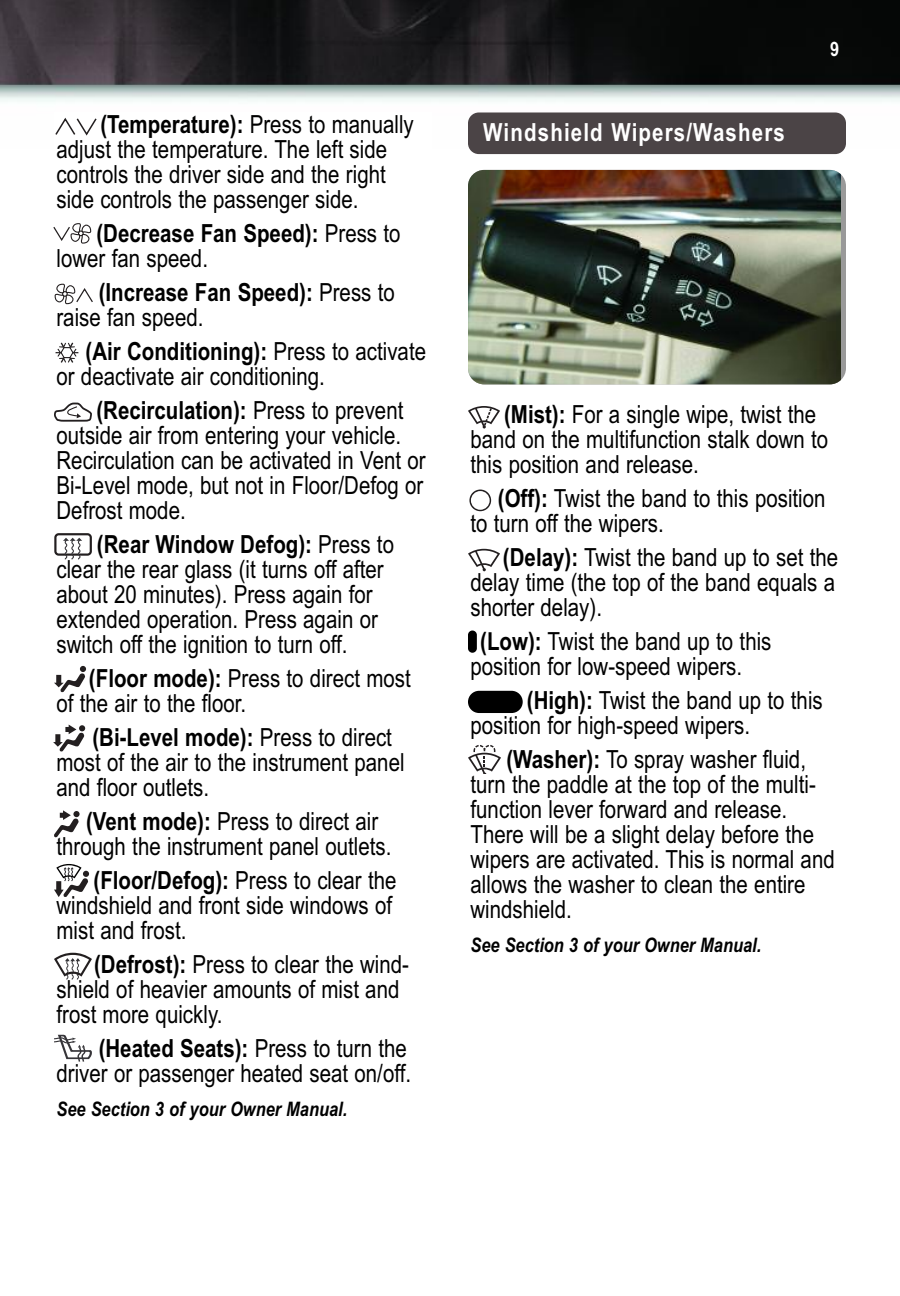
<style>
.page{position:relative;width:900px;height:1296px;background:#fff}
.page>*{position:absolute;margin:0;border:0;box-sizing:border-box;transform-origin:0 0}
.t1{font:25px/25px "Arial Narrow";color:#000}
.t2{font:700 25px "Arial Narrow";letter-spacing:.045em;color:#fff}
.t3{font:italic 700 20px "Arial Narrow";color:#000}
.t4{font:700 20px "Arial Narrow";color:#fff}
.s1{font-weight:700}
</style>
<div class="page">
<img style="left:0;top:0;width:900px;height:148px">
<div style="left:54px;top:112px;width:378px;height:1130px;background:#fff"></div>
<div style="left:468px;top:112px;width:378px;height:42px;background:#4b4446;border-radius:11px"></div>
<img style="left:468px;top:170px;width:372px;height:214px">
<svg style="left:54px;top:283px;width:39px;height:21px"></svg>
<svg style="left:56px;top:343px;width:22px;height:20px"></svg>
<svg style="left:54px;top:402px;width:38px;height:20px"></svg>
<div style="left:54px;top:533px;width:38px;height:23px;border:2px solid #231f20;border-radius:3px"></div>
<svg style="left:63px;top:538px;width:19px;height:21px"></svg>
<svg style="left:469px;top:490px;width:22px;height:21px"></svg>
<svg style="left:468px;top:745px;width:33px;height:29px"></svg>
<svg style="left:468px;top:549px;width:31px;height:22px"></svg>
<svg style="left:468px;top:406px;width:32px;height:23px"></svg>
<svg style="left:54px;top:666px;width:32px;height:26px"></svg>
<svg style="left:53px;top:725px;width:32px;height:26px"></svg>
<svg style="left:54px;top:810px;width:26px;height:27px"></svg>
<svg style="left:54px;top:864px;width:35px;height:33px"></svg>
<svg style="left:54px;top:953px;width:38px;height:26px"></svg>
<svg style="left:54px;top:1035px;width:38px;height:27px"></svg>
<svg style="left:53px;top:223px;width:39px;height:21px"></svg>
<svg style="left:55px;top:118px;width:42px;height:18px"></svg>
<div style="left:468px;top:631px;width:9px;height:22px;background:#000;border-radius:4px"></div>
<div style="left:468px;top:691px;width:55px;height:22px;background:#000;border-radius:11px"></div>
<p class="t1" style="left:56px;top:112px;width:359px;text-indent:44px"><span class="s1">(Temperature):</span> Press to manually adjust the temperature. The left side controls the driver side and the right side controls the passenger side.</p>
<p class="t1" style="left:56px;top:221px;width:346px;text-indent:40px"><span class="s1">(Decrease Fan Speed):</span> Press to lower fan speed.</p>
<p class="t1" style="left:56px;top:280px;width:340px;text-indent:42px"><span class="s1">(Increase Fan Speed):</span> Press to raise fan speed.</p>
<p class="t1" style="left:56px;top:339px;width:371px;text-indent:29px"><span class="s1">(Air Conditioning):</span> Press to activate or deactivate air conditioning.</p>
<p class="t1" style="left:56px;top:398px;width:371px;text-indent:40px"><span class="s1">(Recirculation):</span> Press to prevent outside air from entering your vehicle.<br>Recirculation can be activated in Vent or Bi-Level mode, but not in Floor/Defog or Defrost mode.</p>
<p class="t1" style="left:56px;top:532px;width:339px;text-indent:40px"><span class="s1">(Rear Window Defog):</span> Press to clear the rear glass (it turns off after about 20 minutes). Press again for extended operation. Press again or switch off the ignition to turn off.</p>
<p class="t1" style="left:56px;top:666px;width:356px;text-indent:32px"><span class="s1">(Floor mode):</span> Press to direct most of the air to the floor.</p>
<p class="t1" style="left:56px;top:725px;width:350px;text-indent:36px"><span class="s1">(Bi-Level mode):</span> Press to direct most of the air to the instrument panel and floor outlets.</p>
<p class="t1" style="left:56px;top:809px;width:337px;text-indent:30px"><span class="s1">(Vent mode):</span> Press to direct air through the instrument panel outlets.</p>
<p class="t1" style="left:57px;top:868px;width:342px;text-indent:37px"><span class="s1">(Floor/Defog):</span> Press to clear the windshield and front side windows of mist and frost.</p>
<p class="t1" style="left:57px;top:952px;width:354px;text-indent:38px"><span class="s1">(Defrost):</span> Press to clear the wind&shy;shield of heavier amounts of mist and frost more quickly.</p>
<p class="t1" style="left:56px;top:1036px;width:356px;text-align:right"><span class="s1">(Heated Seats):</span> Press to turn the driver or passenger heated seat on/off.</p>
<p class="t3" style="left:57px;top:1097px;width:292px">See Section 3 of your Owner Manual.</p>
<p class="t2" style="left:483px;top:117px;width:303px">Windshield Wipers/Washers</p>
<p class="t4" style="left:830px;top:37px;width:11px">9</p>
<p class="t1" style="left:470px;top:402px;width:359px;text-indent:34px"><span class="s1">(Mist):</span> For a single wipe, twist the band on the multifunction stalk down to this position and release.</p>
<p class="t1" style="left:470px;top:486px;width:357px;text-indent:27px"><span class="s1">(Off):</span> Twist the band to this position to turn off the wipers.</p>
<p class="t1" style="left:471px;top:545px;width:369px;text-indent:32px"><span class="s1">(Delay):</span> Twist the band up to set the delay time (the top of the band equals a shorter delay).</p>
<p class="t1" style="left:471px;top:629px;width:303px;text-indent:10px"><span class="s1">(Low):</span> Twist the band up to this position for low-speed wipers.</p>
<p class="t1" style="left:471px;top:688px;width:354px;text-indent:56px"><span class="s1">(High):</span> Twist the band up to this position for high-speed wipers.</p>
<p class="t1" style="left:470px;top:747px;width:366px;text-indent:36px"><span class="s1">(Washer):</span> To spray washer fluid, turn the paddle at the top of the multi&shy;function lever forward and release.<br>There will be a slight delay before the wipers are activated. This is normal and allows the washer to clean the entire windshield.</p>
<p class="t3" style="left:470px;top:933px;width:292px">See Section 3 of your Owner Manual.</p>
</div>
